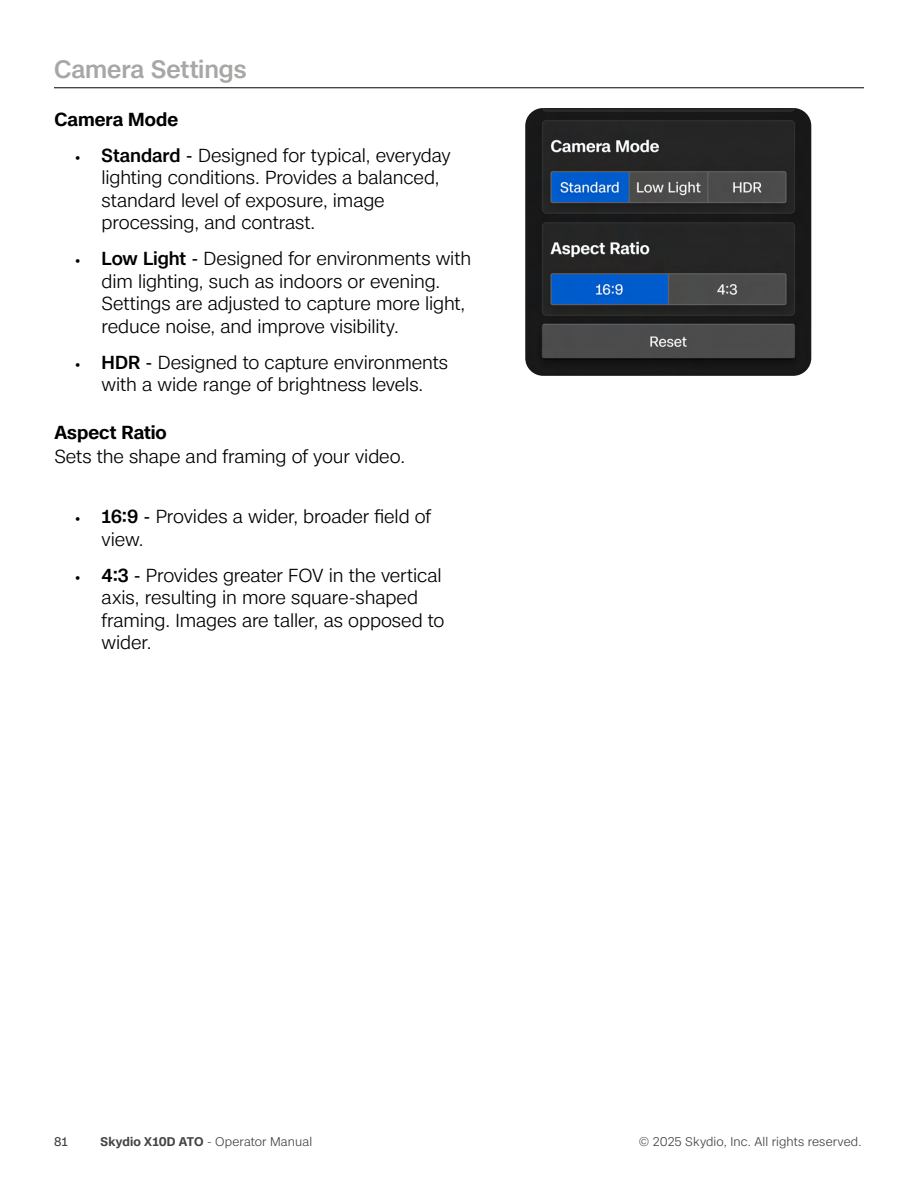
<style>
.page{position:relative;width:918px;height:1188px;background:#fff}
.page>*{position:absolute;margin:0;border:0;box-sizing:border-box;transform-origin:0 0}
.Section_Headings_Eyebrow{font:500 24px "Case";color:#a7a7a6}
.Body_copy_medium-8{font:300 18px/22.5px "Case";letter-spacing:-.005em;color:#000}
.Body_copy_medium-8-2{font:600 18px "Case";color:#000}
.t1{font:300 12px "Case";letter-spacing:.01em;color:#434343}
.t2{font:12px "Case";color:#434343}
.s1{font-weight:500;font-size:12px}
.s2{font-weight:500}
.s3{font-weight:400}
.s4{font-weight:600}
</style>
<div class="page">
<hr style="left:54px;top:87px;width:810px;height:1px;background:#000">
<img style="left:525px;top:108px;width:286px;height:268px">
<p class="Section_Headings_Eyebrow" style="left:54px;top:51px;width:194px">Camera Settings</p>
<p class="Body_copy_medium-8-2" style="left:54px;top:105px;width:125px">Camera Mode</p>
<p class="Body_copy_medium-8" style="left:102px;top:143px;width:351px;text-indent:-27px"><span class="s1">•</span> <span class="s2">Standard</span> <span class="s3">-</span> Designed for typical, everyday lighting conditions. Provides a balanced, standard level of exposure, image processing, and contrast.</p>
<p class="Body_copy_medium-8" style="left:102px;top:247px;width:371px;text-indent:-27px"><span class="s1">•</span> <span class="s2">Low Light</span> <span class="s3">-</span> Designed for environments with dim lighting, such as indoors or evening.<br>Settings are adjusted to capture more light, reduce noise, and improve visibility.</p>
<p class="Body_copy_medium-8" style="left:75px;top:350px;width:375px;text-align:center"><span class="s1">•</span> <span class="s2">HDR</span> <span class="s3">-</span> Designed to capture environments with a wide range of brightness levels.</p>
<p class="Body_copy_medium-8-2" style="left:54px;top:419px;width:114px">Aspect Ratio</p>
<p class="Body_copy_medium-8" style="left:54px;top:445px;width:352px">Sets the shape and framing of your video.</p>
<p class="Body_copy_medium-8" style="left:102px;top:505px;width:331px;text-indent:-27px"><span class="s1">•</span> <span class="s2">16:9</span> <span class="s3">-</span> Provides a wider, broader field of view.</p>
<p class="Body_copy_medium-8" style="left:102px;top:563px;width:344px;text-indent:-27px"><span class="s1">•</span> <span class="s2">4:3</span> <span class="s3">-</span> Provides greater FOV in the vertical axis, resulting in more square-shaped framing. Images are taller, as opposed to wider.</p>
<p class="t2" style="left:54px;top:1132px;width:15px">81</p>
<p class="t1" style="left:101px;top:1132px;width:213px"><span class="s4">Skydio X10D ATO</span> - Operator Manual</p>
<p class="t1" style="left:639px;top:1132px;width:224px">© 2025 Skydio, Inc. All rights reserved.</p>
</div>
